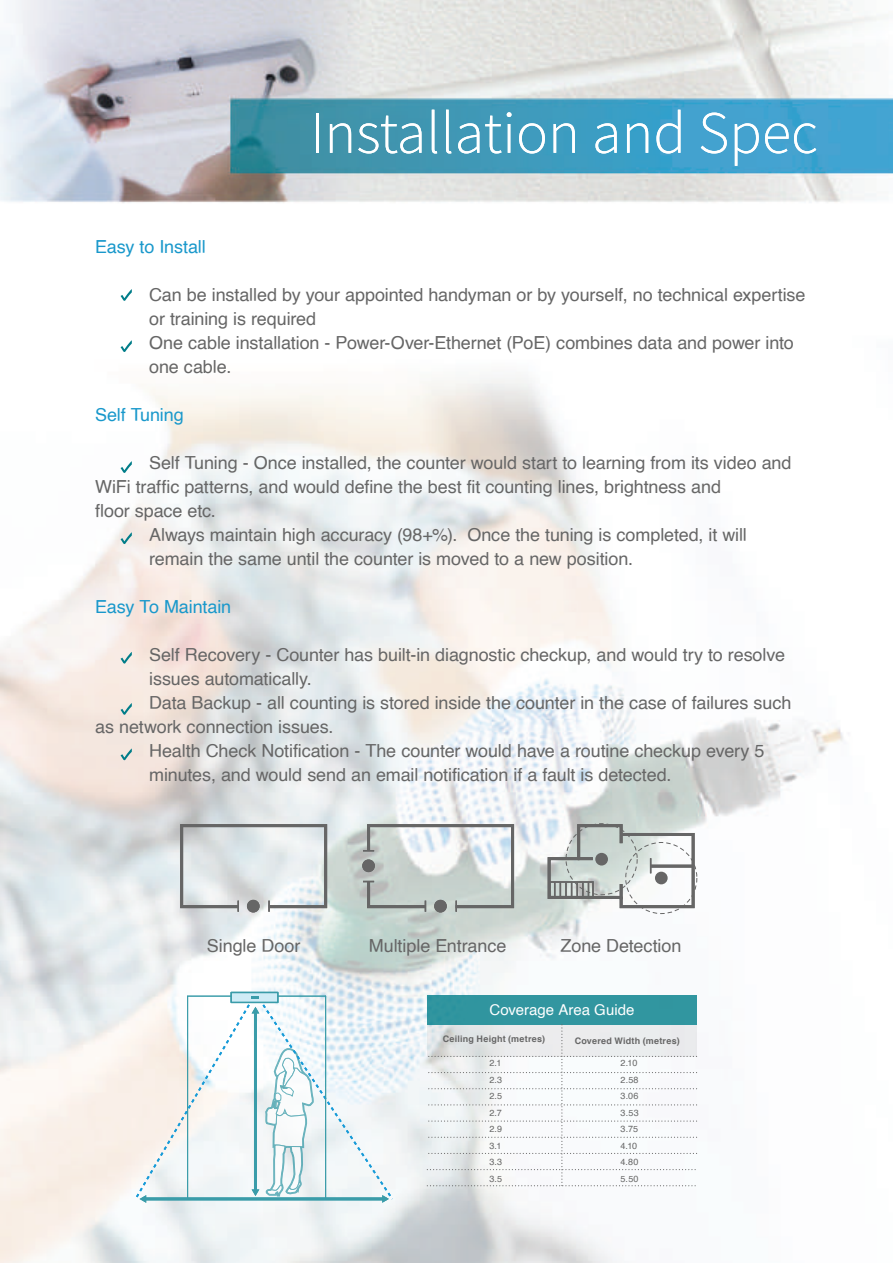
<style>
.page{position:relative;width:893px;height:1263px;background:#fff}
.page>*{position:absolute;margin:0;border:0;box-sizing:border-box;transform-origin:0 0}
.t1{font:300 60px "Source Sans Pro";color:#fff}
.t2{font:18px/24px "Helvetica";letter-spacing:-.005em;color:#666}
.t3{font:18px "Helvetica";letter-spacing:-.005em;color:#1998cb}
.t4{font:15px "Helvetica";color:#fff}
.t5{font:9px/16.5px "Helvetica";letter-spacing:.03em;color:#666}
.t6{font:700 9px "Helvetica";letter-spacing:.025em;color:#666}
</style>
<div class="page">
<img style="left:0;top:0;width:892px;height:1263px">
<svg style="left:121px;top:289px;width:11px;height:12px"></svg>
<svg style="left:121px;top:340px;width:11px;height:12px"></svg>
<svg style="left:121px;top:652px;width:11px;height:12px"></svg>
<svg style="left:121px;top:703px;width:11px;height:12px"></svg>
<svg style="left:121px;top:748px;width:11px;height:12px"></svg>
<svg style="left:121px;top:461px;width:11px;height:12px"></svg>
<svg style="left:121px;top:532px;width:11px;height:12px"></svg>
<svg style="left:179px;top:823px;width:150px;height:89px;background:#d3d8da"></svg>
<svg style="left:363px;top:823px;width:153px;height:89px"></svg>
<svg style="left:546px;top:823px;width:150px;height:87px"></svg>
<hr style="left:578px;top:857px;width:15px;height:3px;background:#666">
<hr style="left:620px;top:884px;width:3px;height:15px;background:#666">
<hr style="left:651px;top:865px;width:42px;height:3px;background:#666">
<div style="left:595px;top:853px;width:13px;height:12px;background:#666;border-radius:50%"></div>
<div style="left:566px;top:823px;width:71px;height:72px;border:1px dashed #666;border-radius:50%"></div>
<div style="left:655px;top:872px;width:13px;height:12px;background:#666;border-radius:50%"></div>
<div style="left:625px;top:842px;width:72px;height:72px;border:1px dashed #666;border-radius:50%"></div>
<div style="left:230px;top:992px;width:49px;height:11px;background:#cfecf6;border:2px solid #3a9ca9"></div>
<svg style="left:133px;top:996px;width:262px;height:207px"></svg>
<hr style="left:187px;top:996px;width:1px;height:203px;background:#3a9ca9">
<hr style="left:325px;top:996px;width:1px;height:203px;background:#3a9ca9">
<div style="left:428px;top:995px;width:269px;height:30px;background:#3196a0"></div>
<svg style="left:427px;top:1025px;width:270px;height:161px"></svg>
<h1 class="t1" style="left:310px;top:96px;width:509px">Installation and Spec</h1>
<p class="t3" style="left:95px;top:233px;width:112px">Easy to Install</p>
<p class="t2" style="left:149px;top:283px;width:658px">Can be installed by your appointed handyman or by yourself, no technical expertise or training is required<br>One cable installation - Power-Over-Ethernet (PoE) combines data and power into one cable.</p>
<p class="t3" style="left:95px;top:401px;width:90px">Self Tuning</p>
<p class="t2" style="left:149px;top:451px;width:644px">Self Tuning - Once installed, the counter would start to learning from its video and</p>
<p class="t2" style="left:95px;top:475px;width:627px">WiFi traffic patterns, and would define the best fit counting lines, brightness and</p>
<p class="t2" style="left:95px;top:499px;width:122px">floor space etc.</p>
<p class="t2" style="left:149px;top:523px;width:599px">Always maintain high accuracy (98+%). Once the tuning is completed, it will</p>
<p class="t2" style="left:149px;top:547px;width:486px">remain the same until the counter is moved to a new position.</p>
<p class="t3" style="left:95px;top:593px;width:138px">Easy To Maintain</p>
<p class="t2" style="left:149px;top:643px;width:637px">Self Recovery - Counter has built-in diagnostic checkup, and would try to resolve</p>
<p class="t2" style="left:149px;top:667px;width:164px">issues automatically.</p>
<p class="t2" style="left:149px;top:691px;width:644px">Data Backup - all counting is stored inside the counter in the case of failures such</p>
<p class="t2" style="left:95px;top:715px;width:240px">as network connection issues.</p>
<p class="t2" style="left:149px;top:739px;width:617px">Health Check Notification - The counter would have a routine checkup every 5</p>
<p class="t2" style="left:149px;top:763px;width:524px">minutes, and would send an email notification if a fault is detected.</p>
<p class="t2" style="left:207px;top:934px;width:95px">Single Door</p>
<p class="t2" style="left:369px;top:934px;width:139px">Multiple Entrance</p>
<p class="t2" style="left:561px;top:934px;width:122px">Zone Detection</p>
<p class="t4" style="left:489px;top:998px;width:147px">Coverage Area Guide</p>
<p class="t6" style="left:443px;top:1032px;width:104px">Ceiling Height (metres)</p>
<p class="t5" style="left:489px;top:1055px;width:14px;text-align:justify">2.1<br>2.3<br>2.5<br>2.7<br>2.9<br>3.1<br>3.3<br>3.5</p>
<p class="t6" style="left:575px;top:1033px;width:107px">Covered Width (metres)</p>
<p class="t5" style="left:620px;top:1055px;width:20px">2.10<br>2.58<br>3.06<br>3.53<br>3.75<br>4.10<br>4.80<br>5.50</p>
</div>
